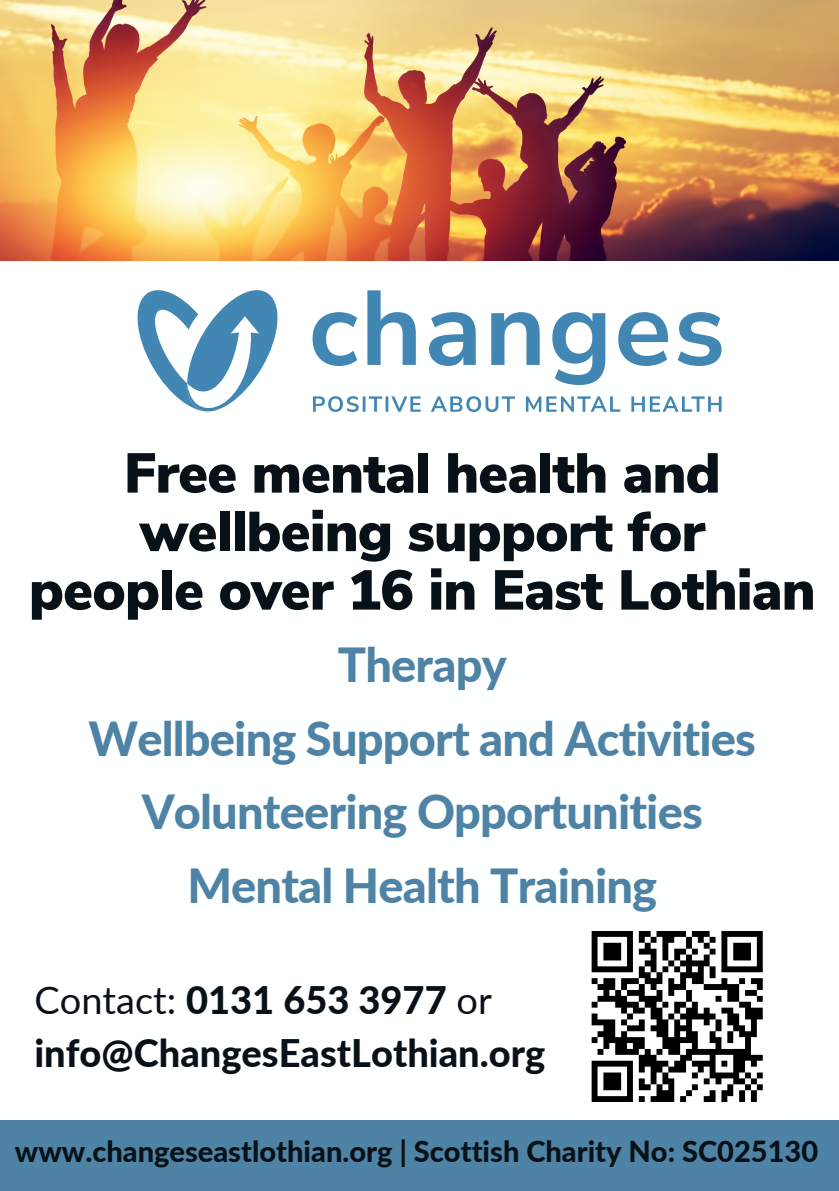
<style>
.page{position:relative;width:839px;height:1191px;background:#fff}
.page>*{position:absolute;margin:0;border:0;box-sizing:border-box;transform-origin:0 0}
.t1{font:900 56px/58.4px "Nunito Sans";letter-spacing:-.015em;color:#081117;text-align:center}
.t2{font:800 47px/73.6px "Lato";letter-spacing:-.02em;color:#4e83a5;text-align:center}
.t3{font:800 38px/52.4px "Lato";color:#081117}
.t4{font:800 29px "Lato";color:#081117}
.s1{font-weight:400}
</style>
<div class="page">
<img style="left:0;top:0;width:838px;height:261px">
<svg style="left:137px;top:290px;width:141px;height:122px"></svg>
<svg style="left:312px;top:290px;width:409px;height:95px"></svg>
<svg style="left:313px;top:396px;width:408px;height:16px"></svg>
<div style="left:0;top:1120px;width:838px;height:71px;background:#4e83a5"></div>
<svg style="left:591px;top:931px;width:172px;height:171px"></svg>
<h1 class="t1" style="left:29px;top:445px;width:788px">Free mental health and wellbeing support for<br>people over 16 in East Lothian</h1>
<p class="t2" style="left:88px;top:627px;width:669px">Therapy<br>Wellbeing Support and Activities<br>Volunteering Opportunities<br>Mental Health Training</p>
<p class="t3" style="left:34px;top:973px;width:512px"><span class="s1">Contact:</span> 0131 653 3977 <span class="s1">or </span>info@ChangesEastLothian.org</p>
<h2 class="t4" style="left:15px;top:1133px;width:804px">www.changeseastlothian.org | Scottish Charity No: SC025130</h2>
</div>
